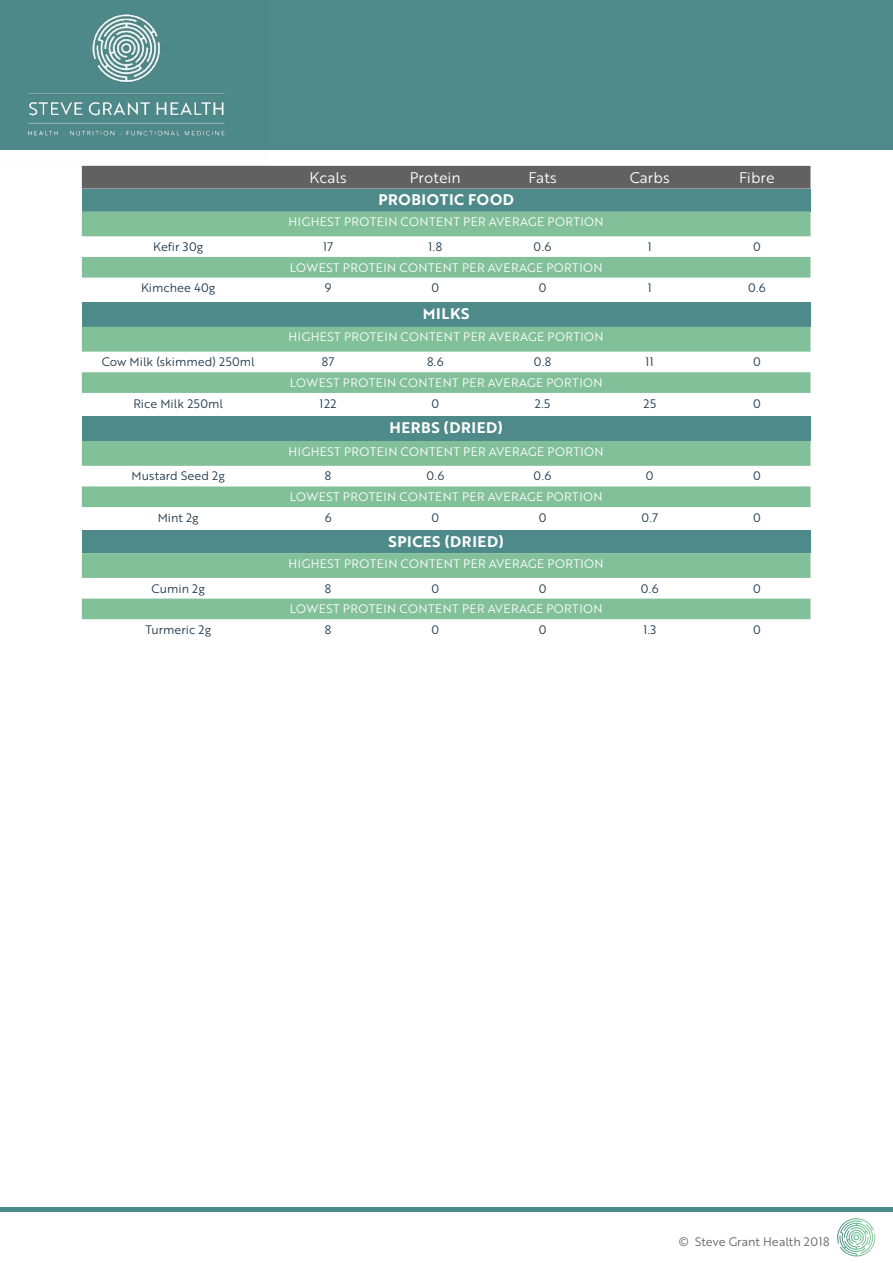
<style>
.page{position:relative;width:893px;height:1263px;background:#fff}
.page>*{position:absolute;margin:0;border:0;box-sizing:border-box;transform-origin:0 0}
.t1{font:15px "Brother 1816 Bold";letter-spacing:.04em;color:#fff}
.t2{font:15px "Brother 1816 Book";color:#fff}
.t3{font:12px "Brother 1816 Book";letter-spacing:.04em;color:#fff}
.t4{font:12px "Brother 1816 Book";color:#1e384b}
.t5{font:12px "Brother 1816 Book";color:#616160}
</style>
<div class="page">
<div style="left:82px;top:416px;width:728px;height:25px;background:#4f8a8b"></div>
<svg style="left:82px;top:441px;width:728px;height:66px;fill:#82c09a"></svg>
<div style="left:82px;top:530px;width:728px;height:23px;background:#4f8a8b"></div>
<svg style="left:82px;top:553px;width:728px;height:66px;fill:#82c09a"></svg>
<div style="left:82px;top:166px;width:728px;height:23px;background:#606160"></div>
<div style="left:82px;top:189px;width:728px;height:22px;background:#4f8a8b"></div>
<svg style="left:82px;top:211px;width:728px;height:67px;fill:#82c09a"></svg>
<div style="left:82px;top:302px;width:728px;height:25px;background:#4f8a8b"></div>
<svg style="left:82px;top:327px;width:728px;height:66px;fill:#82c09a"></svg>
<hr style="left:0;top:1208px;width:893px;height:4px;background:#4f8a8b">
<svg style="left:837px;top:1218px;width:39px;height:38px"></svg>
<div style="left:0;top:0;width:893px;height:150px;background:#4f8a8b"></div>
<img style="left:28px;top:14px;width:241px;height:152px">
<p class="t2" style="left:310px;top:166px;width:39px">Kcals</p>
<p class="t2" style="left:410px;top:166px;width:53px">Protein</p>
<p class="t2" style="left:528px;top:166px;width:30px">Fats</p>
<p class="t2" style="left:630px;top:166px;width:41px">Carbs</p>
<p class="t2" style="left:739px;top:166px;width:37px">Fibre</p>
<p class="t1" style="left:378px;top:189px;width:137px">PROBIOTIC FOOD</p>
<p class="t3" style="left:289px;top:213px;width:317px">HIGHEST PROTEIN CONTENT PER AVERAGE PORTION</p>
<p class="t4" style="left:153px;top:238px;width:51px">Kefir 30g</p>
<p class="t4" style="left:323px;top:238px;width:12px">17</p>
<p class="t4" style="left:429px;top:238px;width:15px">1.8</p>
<p class="t4" style="left:534px;top:238px;width:19px">0.6</p>
<p class="t4" style="left:648px;top:238px;width:5px">1</p>
<p class="t4" style="left:753px;top:238px;width:9px">0</p>
<p class="t3" style="left:290px;top:258px;width:314px">LOWEST PROTEIN CONTENT PER AVERAGE PORTION</p>
<p class="t4" style="left:141px;top:279px;width:76px">Kimchee 40g</p>
<p class="t4" style="left:325px;top:279px;width:8px">9</p>
<p class="t4" style="left:432px;top:279px;width:9px">0</p>
<p class="t4" style="left:539px;top:279px;width:9px">0</p>
<p class="t4" style="left:648px;top:279px;width:5px">1</p>
<p class="t4" style="left:748px;top:279px;width:19px">0.6</p>
<p class="t1" style="left:423px;top:302px;width:48px">MILKS</p>
<p class="t3" style="left:289px;top:328px;width:317px">HIGHEST PROTEIN CONTENT PER AVERAGE PORTION</p>
<p class="t4" style="left:102px;top:353px;width:155px">Cow Milk (skimmed) 250ml</p>
<p class="t4" style="left:322px;top:353px;width:14px">87</p>
<p class="t4" style="left:427px;top:353px;width:18px">8.6</p>
<p class="t4" style="left:534px;top:353px;width:19px">0.8</p>
<p class="t4" style="left:646px;top:353px;width:10px">11</p>
<p class="t4" style="left:753px;top:353px;width:9px">0</p>
<p class="t3" style="left:290px;top:374px;width:314px">LOWEST PROTEIN CONTENT PER AVERAGE PORTION</p>
<p class="t4" style="left:133px;top:394px;width:91px">Rice Milk 250ml</p>
<p class="t4" style="left:320px;top:394px;width:19px">122</p>
<p class="t4" style="left:432px;top:394px;width:9px">0</p>
<p class="t4" style="left:535px;top:394px;width:17px">2.5</p>
<p class="t4" style="left:643px;top:394px;width:14px">25</p>
<p class="t4" style="left:753px;top:394px;width:9px">0</p>
<p class="t1" style="left:389px;top:416px;width:115px">HERBS (DRIED)</p>
<p class="t3" style="left:289px;top:442px;width:317px">HIGHEST PROTEIN CONTENT PER AVERAGE PORTION</p>
<p class="t4" style="left:132px;top:467px;width:95px">Mustard Seed 2g</p>
<p class="t4" style="left:325px;top:467px;width:8px">8</p>
<p class="t4" style="left:426px;top:467px;width:19px">0.6</p>
<p class="t4" style="left:534px;top:467px;width:19px">0.6</p>
<p class="t4" style="left:646px;top:467px;width:9px">0</p>
<p class="t4" style="left:753px;top:467px;width:9px">0</p>
<p class="t3" style="left:290px;top:488px;width:314px">LOWEST PROTEIN CONTENT PER AVERAGE PORTION</p>
<p class="t4" style="left:158px;top:509px;width:42px">Mint 2g</p>
<p class="t4" style="left:325px;top:509px;width:8px">6</p>
<p class="t4" style="left:432px;top:509px;width:9px">0</p>
<p class="t4" style="left:539px;top:509px;width:9px">0</p>
<p class="t4" style="left:641px;top:509px;width:18px">0.7</p>
<p class="t4" style="left:753px;top:509px;width:9px">0</p>
<p class="t1" style="left:388px;top:530px;width:117px">SPICES (DRIED)</p>
<p class="t3" style="left:289px;top:555px;width:317px">HIGHEST PROTEIN CONTENT PER AVERAGE PORTION</p>
<p class="t4" style="left:152px;top:579px;width:55px">Cumin 2g</p>
<p class="t4" style="left:325px;top:579px;width:8px">8</p>
<p class="t4" style="left:432px;top:579px;width:9px">0</p>
<p class="t4" style="left:539px;top:579px;width:9px">0</p>
<p class="t4" style="left:641px;top:579px;width:19px">0.6</p>
<p class="t4" style="left:753px;top:579px;width:9px">0</p>
<p class="t3" style="left:290px;top:600px;width:314px">LOWEST PROTEIN CONTENT PER AVERAGE PORTION</p>
<p class="t4" style="left:145px;top:621px;width:67px">Turmeric 2g</p>
<p class="t4" style="left:325px;top:621px;width:8px">8</p>
<p class="t4" style="left:432px;top:621px;width:9px">0</p>
<p class="t4" style="left:539px;top:621px;width:9px">0</p>
<p class="t4" style="left:643px;top:621px;width:14px">1.3</p>
<p class="t4" style="left:753px;top:621px;width:9px">0</p>
<p class="t5" style="left:679px;top:1233px;width:152px">© Steve Grant Health 2018</p>
</div>
